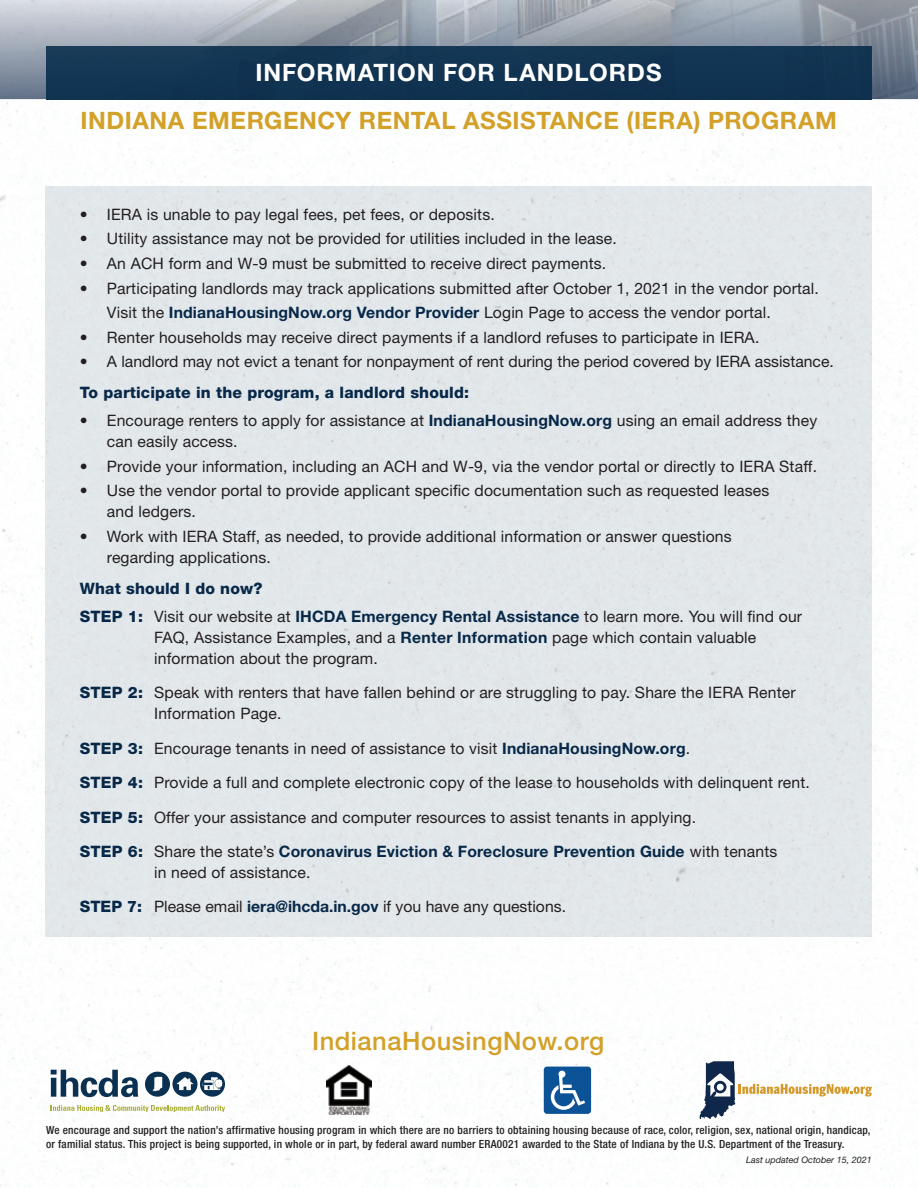
<style>
.page{position:relative;width:918px;height:1188px;background:#fff}
.page>*{position:absolute;margin:0;border:0;box-sizing:border-box;transform-origin:0 0}
.t1{font:500 25.5px "Helvetica Neue LT Std";letter-spacing:.02em;color:#d3a028}
.t2{font:700 24px "Helvetica Neue LT Std";letter-spacing:.025em;color:#d3a028}
.t3{font:700 24px "Helvetica Neue LT Std";letter-spacing:.04em;color:#fff}
.t4{font:15.75px/21px "Helvetica Neue LT Std";letter-spacing:.01em;color:#231f20}
.t5{font:800 15.75px "Helvetica Neue LT Std";letter-spacing:.01em;color:#072848}
.t6{font:500 condensed 11.25px/13.5px "Helvetica Neue LT Std";letter-spacing:.02em;color:#231f20}
.t7{font:italic 9px "Helvetica Neue LT Std";color:#231f20}
.s1{font-weight:700;color:#072848}
.s2{font-weight:800;color:#072848}
</style>
<div class="page">
<img style="left:0;top:0;width:918px;height:99px">
<div style="left:46px;top:46px;width:826px;height:53px;background:#113452"></div>
<svg style="left:51px;top:1105px;width:174px;height:6px"></svg>
<svg style="left:145px;top:1072px;width:80px;height:25px"></svg>
<svg style="left:51px;top:1070px;width:87px;height:27px"></svg>
<img style="left:326px;top:1066px;width:46px;height:48px">
<svg style="left:700px;top:1061px;width:172px;height:58px"></svg>
<div style="left:544px;top:1067px;width:47px;height:47px;background:#0c5296;border-radius:3px"></div>
<svg style="left:551px;top:1071px;width:34px;height:39px"></svg>
<h2 class="t3" style="left:255px;top:64px;width:408px">INFORMATION FOR LANDLORDS</h2>
<h2 class="t2" style="left:81px;top:112px;width:758px">INDIANA EMERGENCY RENTAL ASSISTANCE (IERA) PROGRAM</h2>
<p class="t4" style="left:80px;top:205px;width:416px">• IERA is unable to pay legal fees, pet fees, or deposits.</p>
<p class="t4" style="left:80px;top:230px;width:538px">• Utility assistance may not be provided for utilities included in the lease.</p>
<p class="t4" style="left:80px;top:254px;width:528px">• An ACH form and W-9 must be submitted to receive direct payments.</p>
<p class="t4" style="left:107px;top:277px;width:713px;line-height:24.5px;text-indent:-27px">• Participating landlords may track applications submitted after October 1, 2021 in the vendor portal.<br>Visit the <span class="s1">IndianaHousingNow.org Vendor Provider</span> Login Page to access the vendor portal.</p>
<p class="t4" style="left:80px;top:328px;width:681px">• Renter households may receive direct payments if a landlord refuses to participate in IERA.</p>
<p class="t4" style="left:80px;top:352px;width:756px">• A landlord may not evict a tenant for nonpayment of rent during the period covered by IERA assistance.</p>
<p class="t5" style="left:80px;top:387px;width:391px">To participate in the program, a landlord should:</p>
<p class="t4" style="left:107px;top:411px;width:712px;text-indent:-27px">• Encourage renters to apply for assistance at <span class="s1">IndianaHousingNow.org</span> using an email address they can easily access.</p>
<p class="t4" style="left:80px;top:457px;width:739px">• Provide your information, including an ACH and W-9, via the vendor portal or directly to IERA Staff.</p>
<p class="t4" style="left:107px;top:481px;width:664px;text-indent:-27px">• Use the vendor portal to provide applicant specific documentation such as requested leases and ledgers.</p>
<p class="t4" style="left:107px;top:527px;width:626px;text-indent:-27px">• Work with IERA Staff, as needed, to provide additional information or answer questions regarding applications.</p>
<p class="t4" style="left:80px;top:576px;width:724px;line-height:27.8px"><span class="s2">What should I do now?<br>STEP 1:</span> Visit our website at <span class="s1">IHCDA Emergency Rental Assistance</span> to learn more. You will find our</p>
<p class="t4" style="left:154px;top:628px;width:604px">FAQ, Assistance Examples, and a <span class="s1">Renter Information</span> page which contain valuable information about the program.</p>
<p class="t4" style="left:154px;top:683px;width:643px;text-indent:-74px"><span class="s2">STEP 2:</span> Speak with renters that have fallen behind or are struggling to pay. Share the IERA Renter<br>Information Page.</p>
<p class="t4" style="left:80px;top:732px;width:732px;line-height:34.5px"><span class="s2">STEP 3:</span> Encourage tenants in need of assistance to visit <span class="s1">IndianaHousingNow.org</span>.<br><span class="s2">STEP 4:</span> Provide a full and complete electronic copy of the lease to households with delinquent rent.<br><span class="s2">STEP 5:</span> Offer your assistance and computer resources to assist tenants in applying.<br><span class="s2">STEP 6:</span> Share the state’s <span class="s1">Coronavirus Eviction &amp; Foreclosure Prevention Guide</span> with tenants</p>
<p class="t4" style="left:80px;top:856px;width:488px;line-height:34.5px;text-indent:74px">in need of assistance.<br><span class="s2">STEP 7:</span> Please email <span class="s1">iera@ihcda.in.gov</span> if you have any questions.</p>
<h1 class="t1" style="left:312px;top:1032px;width:294px">IndianaHousingNow.org</h1>
<p class="t6" style="left:46px;top:1125px;width:826px">We encourage and support the nation’s affirmative housing program in which there are no barriers to obtaining housing because of race, color, religion, sex, national origin, handicap, or familial status. This project is being supported, in whole or in part, by federal award number ERA0021 awarded to the State of Indiana by the U.S. Department of the Treasury.</p>
<p class="t7" style="left:746px;top:1155px;width:127px">Last updated October 15, 2021</p>
</div>
